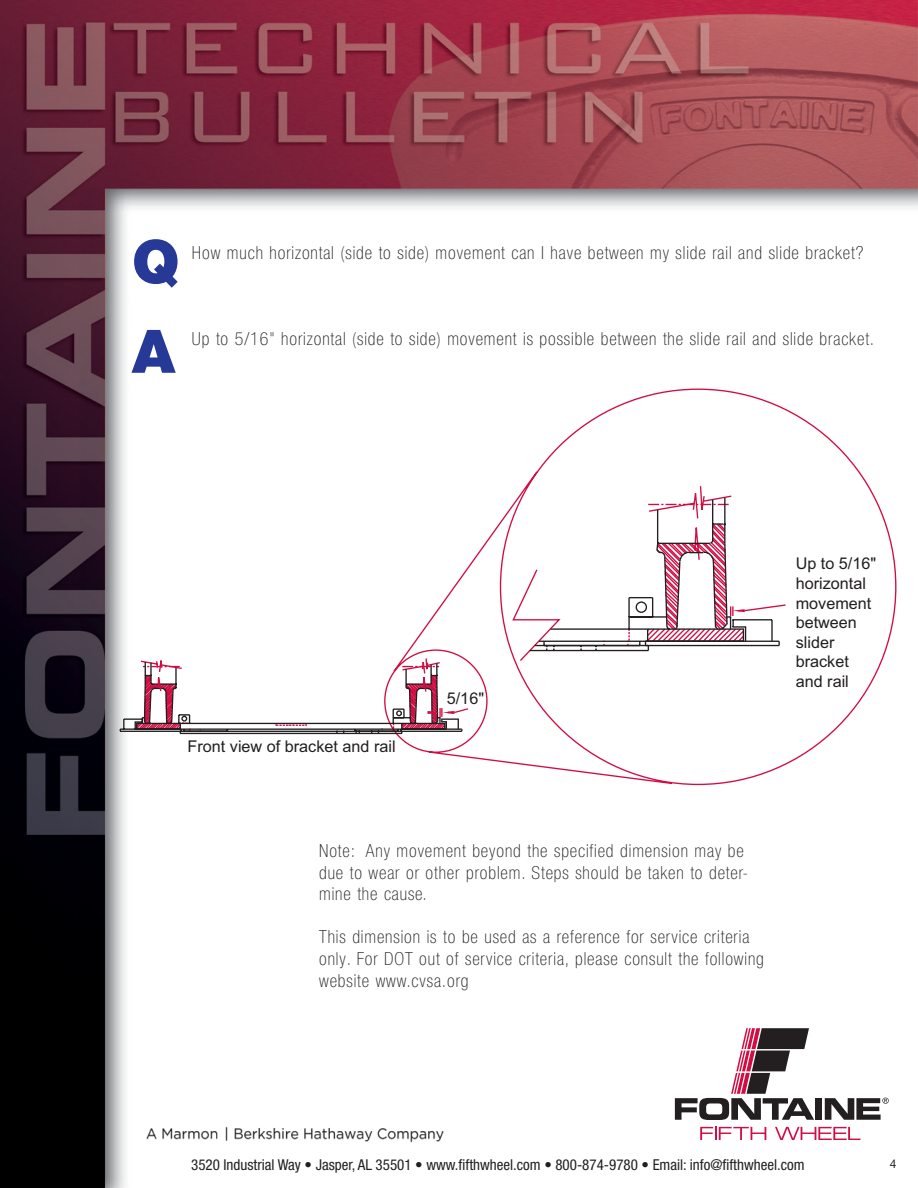
<style>
.page{position:relative;width:918px;height:1188px;background:#fff}
.page>*{position:absolute;margin:0;border:0;box-sizing:border-box;transform-origin:0 0}
.t1{font:900 60px "Helvetica Neue LT Pro";color:#263996}
.t2{font:100 condensed 18px/21.6px "Helvetica Neue LT Pro";letter-spacing:.05em;color:#231f20}
.t3{font:16.2px/19.5px "Arial";color:#231f20}
.t4{font:condensed 15px "Helvetica Neue LT Pro";color:#231f20}
.t5{font:12px "Helvetica Neue LT Pro";color:#231f20}
</style>
<div class="page">
<img style="left:0;top:0;width:918px;height:1188px">
<img style="left:144px;top:1115px;width:301px;height:33px">
<svg style="left:700px;top:1127px;width:66px;height:13px"></svg>
<svg style="left:775px;top:1127px;width:85px;height:13px"></svg>
<svg style="left:675px;top:1028px;width:139px;height:92px"></svg>
<div style="left:816px;top:1098px;width:6px;height:22px;background:#231f20"></div>
<svg style="left:825px;top:1098px;width:64px;height:22px"></svg>
<div style="left:130px;top:239px;width:54px;height:63px;background:#fff"></div>
<div style="left:130px;top:328px;width:54px;height:60px;background:#fff"></div>
<svg style="left:383px;top:389px;width:513px;height:396px"></svg>
<svg style="left:120px;top:659px;width:350px;height:76px"></svg>
<svg style="left:429px;top:542px;width:351px;height:191px"></svg>
<svg style="left:157px;top:605px;width:577px;height:113px"></svg>
<svg style="left:627px;top:496px;width:160px;height:156px"></svg>
<p class="t1" style="left:132px;top:225px;width:49px">Q</p>
<p class="t2" style="left:192px;top:242px;width:673px">How much horizontal (side to side) movement can I have between my slide rail and slide bracket?</p>
<p class="t1" style="left:132px;top:315px;width:45px">A</p>
<p class="t2" style="left:192px;top:328px;width:684px">Up to 5/16" horizontal (side to side) movement is possible between the slide rail and slide bracket.</p>
<p class="t3" style="left:188px;top:737px;width:209px">Front view of bracket and rail</p>
<p class="t3" style="left:447px;top:689px;width:39px">5/16"</p>
<p class="t3" style="left:796px;top:554px;width:82px">Up to 5/16" horizontal movement between slider bracket and rail</p>
<p class="t2" style="left:319px;top:840px;width:430px">Note: Any movement beyond the specified dimension may be due to wear or other problem. Steps should be taken to deter&shy;mine the cause.</p>
<p class="t2" style="left:319px;top:926px;width:446px">This dimension is to be used as a reference for service criteria only. For DOT out of service criteria, please consult the following website www.cvsa.org</p>
<p class="t4" style="left:191px;top:1156px;width:615px">3520 Industrial Way • Jasper, AL 35501 • www.fifthwheel.com • 800-874-9780 • Email: info@fifthwheel.com</p>
<p class="t5" style="left:890px;top:1157px;width:8px">4</p>
</div>
